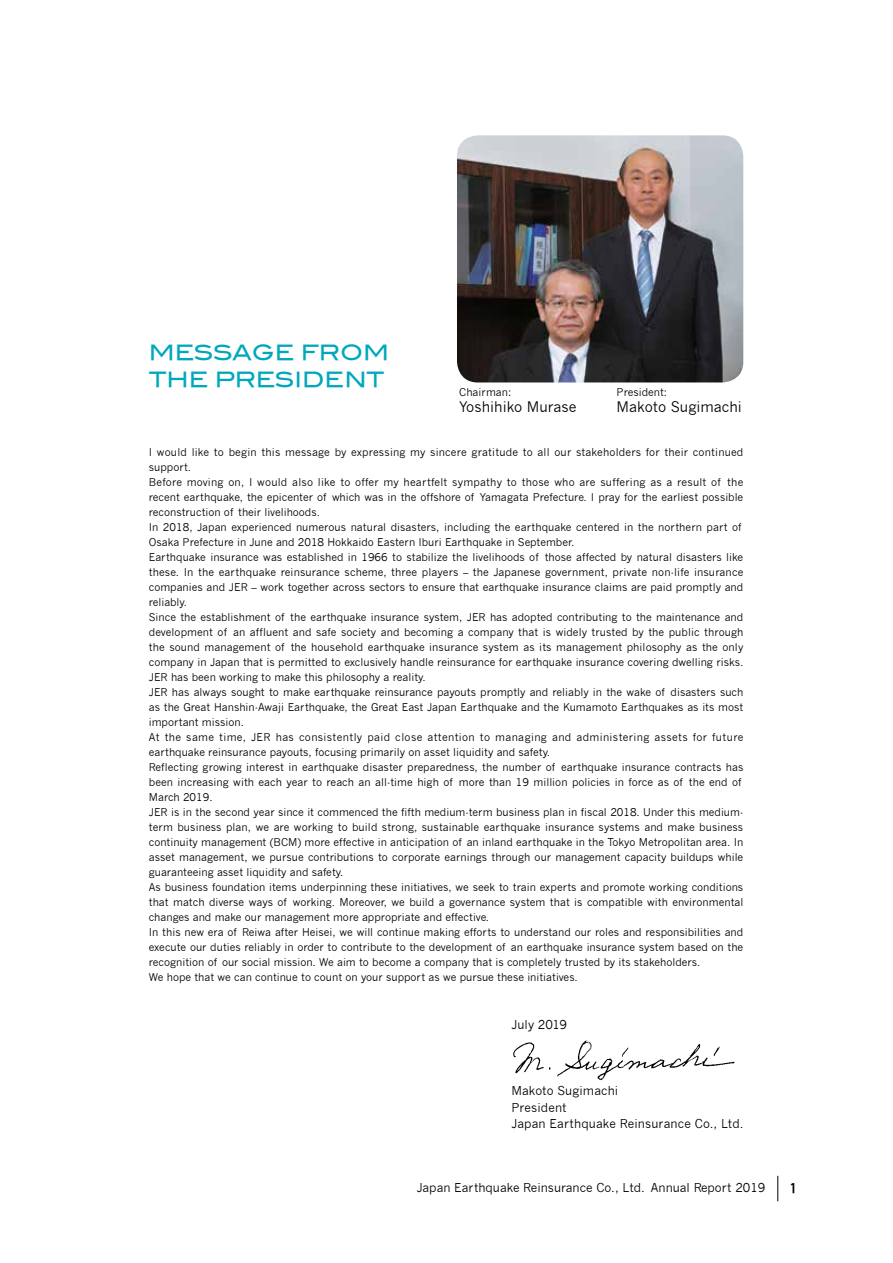
<style>
.page{position:relative;width:893px;height:1263px;background:#fff}
.page>*{position:absolute;margin:0;border:0;box-sizing:border-box;transform-origin:0 0}
.t1{font:21px/27px "Blair Md ITCTT Medium";color:#00a8bc}
.t2{font:14.25px "News Gothic";color:#000}
.t3{font:13.5px "Blair Md ITCTT Medium";color:#000}
.t4{font:12px/16.5px "News Gothic";color:#000}
.t5{font:10.5px/15px "News Gothic";color:#000}
</style>
<div class="page">
<svg style="left:777px;top:1176px;width:1px;height:25px"></svg>
<img style="left:513px;top:1040px;width:222px;height:41px">
<img style="left:457px;top:135px;width:286px;height:247px">
<h1 class="t1" style="left:149px;top:338px;width:242px">MESSAGE FROM<br>THE PRESIDENT</h1>
<p class="t5" style="left:459px;top:385px;width:54px">Chairman:</p>
<h2 class="t2" style="left:459px;top:398px;width:119px">Yoshihiko Murase</h2>
<p class="t5" style="left:617px;top:385px;width:52px">President:</p>
<h2 class="t2" style="left:617px;top:398px;width:127px">Makoto Sugimachi</h2>
<p class="t5" style="left:149px;top:444px;width:596px">I would like to begin this message by expressing my sincere gratitude to all our stakeholders for their continued support.<br>Before moving on, I would also like to offer my heartfelt sympathy to those who are suffering as a result of the recent earthquake, the epicenter of which was in the offshore of Yamagata Prefecture. I pray for the earliest possible reconstruction of their livelihoods.<br>In 2018, Japan experienced numerous natural disasters, including the earthquake centered in the northern part of Osaka Prefecture in June and 2018 Hokkaido Eastern Iburi Earthquake in September.<br>Earthquake insurance was established in 1966 to stabilize the livelihoods of those affected by natural disasters like these. In the earthquake reinsurance scheme, three players – the Japanese government, private non-life insurance companies and JER – work together across sectors to ensure that earthquake insurance claims are paid promptly and reliably.<br>Since the establishment of the earthquake insurance system, JER has adopted contributing to the maintenance and development of an affluent and safe society and becoming a company that is widely trusted by the public through the sound management of the household earthquake insurance system as its management philosophy as the only company in Japan that is permitted to exclusively handle reinsurance for earthquake insurance covering dwelling risks.<br>JER has been working to make this philosophy a reality.<br>JER has always sought to make earthquake reinsurance payouts promptly and reliably in the wake of disasters such as the Great Hanshin-Awaji Earthquake, the Great East Japan Earthquake and the Kumamoto Earthquakes as its most important mission.<br>At the same time, JER has consistently paid close attention to managing and administering assets for future earthquake reinsurance payouts, focusing primarily on asset liquidity and safety.<br>Reflecting growing interest in earthquake disaster preparedness, the number of earthquake insurance contracts has been increasing with each year to reach an all-time high of more than 19 million policies in force as of the end of March 2019.<br>JER is in the second year since it commenced the fifth medium-term business plan in fiscal 2018. Under this medium&shy;term business plan, we are working to build strong, sustainable earthquake insurance systems and make business continuity management (BCM) more effective in anticipation of an inland earthquake in the Tokyo Metropolitan area. In asset management, we pursue contributions to corporate earnings through our management capacity buildups while guaranteeing asset liquidity and safety.<br>As business foundation items underpinning these initiatives, we seek to train experts and promote working conditions that match diverse ways of working. Moreover, we build a governance system that is compatible with environmental changes and make our management more appropriate and effective.<br>In this new era of Reiwa after Heisei, we will continue making efforts to understand our roles and responsibilities and execute our duties reliably in order to contribute to the development of an earthquake insurance system based on the recognition of our social mission. We aim to become a company that is completely trusted by its stakeholders.<br>We hope that we can continue to count on your support as we pursue these initiatives.</p>
<p class="t4" style="left:511px;top:1016px;width:57px">July 2019</p>
<p class="t4" style="left:511px;top:1082px;width:234px">Makoto Sugimachi<br>President<br>Japan Earthquake Reinsurance Co., Ltd.</p>
<p class="t4" style="left:417px;top:1179px;width:350px">Japan Earthquake Reinsurance Co., Ltd. Annual Report 2019</p>
<p class="t3" style="left:791px;top:1180px;width:7px">1</p>
</div>
